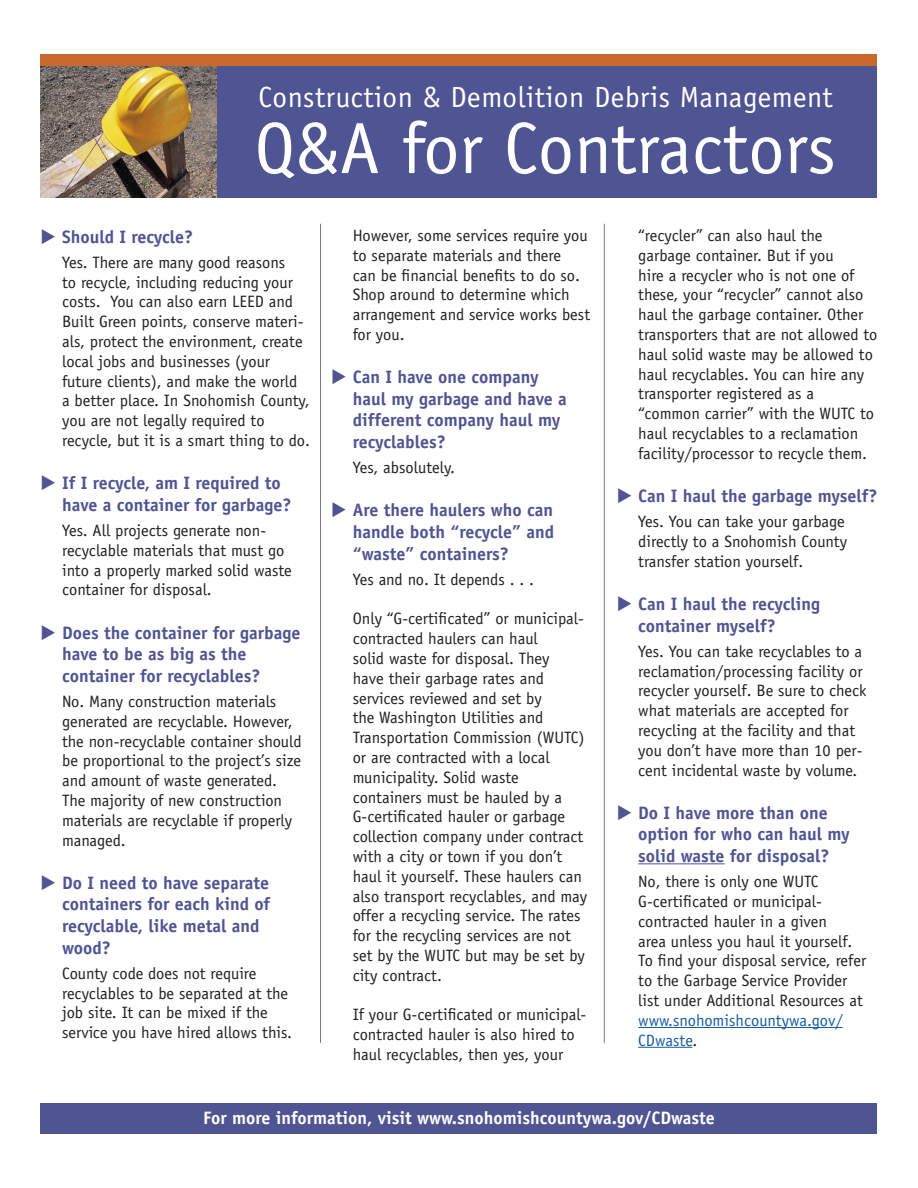
<style>
.page{position:relative;width:918px;height:1188px;background:#fff}
.page>*{position:absolute;margin:0;border:0;box-sizing:border-box;transform-origin:0 0}
.t1{font:72.75px "Officina Sans";color:#fff}
.t2{font:29.25px "Officina Sans";letter-spacing:.02em;color:#fff}
.question{font:700 18px/21.6px "Officina Sans";color:#4f5492}
.text{font:700 18px "Officina Sans";color:#fff}
.answer{font:16.5px/19.8px "Officina Sans";color:#231f20}
.s1{color:#175d9e}
</style>
<div class="page">
<div style="left:40px;top:66px;width:838px;height:132px;background:#4f5492"></div>
<img style="left:41px;top:66px;width:175px;height:132px">
<hr style="left:638px;top:863px;width:87px;height:1px;background:#4f5492">
<hr style="left:638px;top:1027px;width:205px;height:1px;background:#175d9e">
<hr style="left:638px;top:1047px;width:54px;height:1px;background:#175d9e">
<div style="left:40px;top:1103px;width:838px;height:31px;background:#4f5492"></div>
<hr style="left:320px;top:224px;width:1px;height:819px;background:#76787b">
<hr style="left:604px;top:224px;width:1px;height:819px;background:#76787b">
<div style="left:40px;top:54px;width:838px;height:12px;background:#cb692c"></div>
<p class="t2" style="left:258px;top:80px;width:576px">Construction &amp; Demolition Debris Management</p>
<p class="t1" style="left:255px;top:106px;width:583px">Q&amp;A for Contractors</p>
<p class="question" style="left:40px;top:226px;width:154px">◆ Should I recycle?</p>
<p class="answer" style="left:62px;top:252px;width:249px">Yes. There are many good reasons<br>to recycle, including reducing your costs. You can also earn LEED and Built Green points, conserve materi&shy;als, protect the environment, create local jobs and businesses (your future clients), and make the world<br>a better place. In Snohomish County, you are not legally required to recycle, but it is a smart thing to do.</p>
<p class="question" style="left:62px;top:472px;width:231px;text-indent:-22px">◆ If I recycle, am I required to have a container for garbage?</p>
<p class="answer" style="left:62px;top:521px;width:231px">Yes. All projects generate non&shy;recyclable materials that must go into a properly marked solid waste container for disposal.</p>
<p class="question" style="left:62px;top:622px;width:240px;text-indent:-22px">◆ Does the container for garbage have to be as big as the container for recyclables?</p>
<p class="answer" style="left:62px;top:692px;width:216px">No. Many construction materials</p>
<p class="answer" style="left:62px;top:711px;width:232px">generated are recyclable. However,</p>
<p class="answer" style="left:62px;top:731px;width:241px">the non-recyclable container should</p>
<p class="answer" style="left:62px;top:751px;width:241px">be proportional to the project’s size</p>
<p class="answer" style="left:62px;top:771px;width:232px">and amount of waste generated.<br>The majority of new construction materials are recyclable if properly managed.</p>
<p class="question" style="left:62px;top:872px;width:210px;text-indent:-22px">◆ Do I need to have separate containers for each kind of recyclable, like metal and wood?</p>
<p class="answer" style="left:62px;top:963px;width:196px">County code does not require</p>
<p class="answer" style="left:62px;top:983px;width:228px">recyclables to be separated at the</p>
<p class="answer" style="left:62px;top:1003px;width:232px">job site. It can be mixed if the service you have hired allows this.</p>
<p class="answer" style="left:353px;top:226px;width:239px">However, some services require you to separate materials and there<br>can be financial benefits to do so.<br>Shop around to determine which arrangement and service works best for you.</p>
<p class="question" style="left:353px;top:366px;width:216px;text-indent:-22px">◆ Can I have one company haul my garbage and have a different company haul my recyclables?</p>
<p class="answer" style="left:353px;top:458px;width:104px">Yes, absolutely.</p>
<p class="question" style="left:353px;top:499px;width:203px;text-align:justify;text-indent:-22px">◆ Are there haulers who can handle both “recycle” and “waste” containers?</p>
<p class="answer" style="left:353px;top:569px;width:183px">Yes and no. It depends . . .</p>
<p class="answer" style="left:353px;top:609px;width:236px">Only “G-certificated” or municipal&shy;contracted haulers can haul<br>solid waste for disposal. They<br>have their garbage rates and services reviewed and set by<br>the Washington Utilities and<br>Transportation Commission (WUTC) or are contracted with a local municipality. Solid waste containers must be hauled by a<br>G-certificated hauler or garbage collection company under contract with a city or town if you don’t haul it yourself. These haulers can also transport recyclables, and may offer a recycling service. The rates for the recycling services are not set by the WUTC but may be set by city contract.</p>
<p class="answer" style="left:353px;top:1005px;width:235px">If your G-certificated or municipal&shy;contracted hauler is also hired to haul recyclables, then yes, your</p>
<p class="answer" style="left:638px;top:226px;width:241px">“recycler” can also haul the garbage container. But if you<br>hire a recycler who is not one of these, your “recycler” cannot also haul the garbage container. Other transporters that are not allowed to haul solid waste may be allowed to haul recyclables. You can hire any transporter registered as a “common carrier” with the WUTC to haul recyclables to a reclamation facility/processor to recycle them.</p>
<p class="question" style="left:617px;top:485px;width:262px">◆ Can I haul the garbage myself?</p>
<p class="answer" style="left:638px;top:512px;width:210px">Yes. You can take your garbage directly to a Snohomish County transfer station yourself.</p>
<p class="question" style="left:638px;top:593px;width:183px;text-indent:-22px">◆ Can I haul the recycling container myself?</p>
<p class="answer" style="left:638px;top:641px;width:230px">Yes. You can take recyclables to a reclamation/processing facility or recycler yourself. Be sure to check what materials are accepted for recycling at the facility and that you don’t have more than 10 per&shy;cent incidental waste by volume.</p>
<p class="question" style="left:638px;top:802px;width:213px;text-indent:-22px">◆ Do I have more than one option for who can haul my solid waste for disposal?</p>
<p class="answer" style="left:638px;top:872px;width:229px">No, there is only one WUTC<br>G-certificated or municipal&shy;contracted hauler in a given<br>area unless you haul it yourself.<br>To find your disposal service, refer to the Garbage Service Provider list under Additional Resources at <span class="s1">www.snohomishcountywa.gov/<br>CDwaste</span>.</p>
<p class="text" style="left:203px;top:1107px;width:513px">For more information, visit www.snohomishcountywa.gov/CDwaste</p>
</div>
